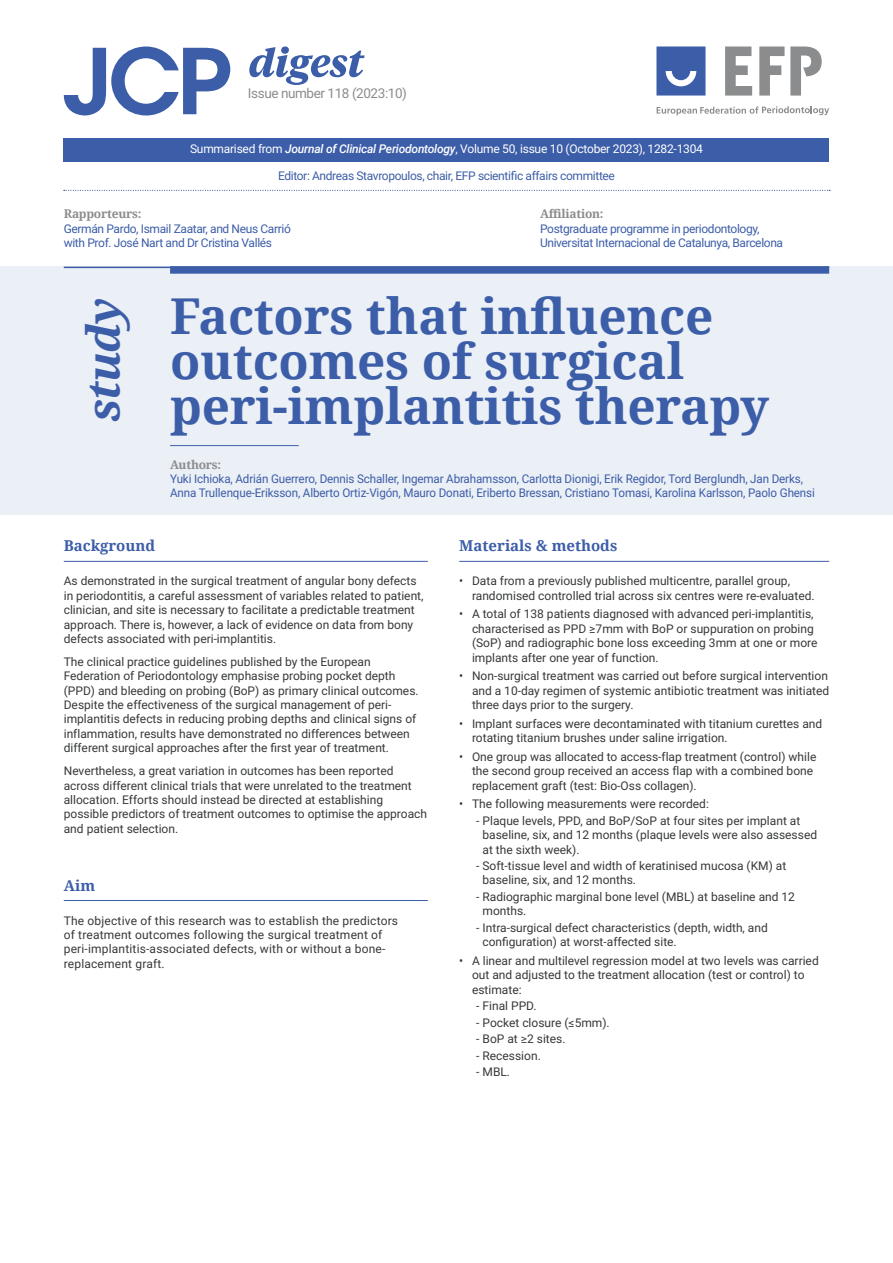
<style>
.page{position:relative;width:893px;height:1263px;background:#fff}
.page>*{position:absolute;margin:0;border:0;box-sizing:border-box;transform-origin:0 0}
.t1{font:700 49.5px/45px "Noto Serif";letter-spacing:-.005em;color:#3c5da8}
.t2{font:italic 700 45px "Noto Serif";letter-spacing:-.02em;color:#3c5da8}
.t3{font:700 15px "Noto Serif";color:#3c5da8}
.t4{font:13.5px "Roboto";letter-spacing:-.03em;color:#8b8c8d}
.t5{font:12px/14.4px "Roboto";color:#363838}
.t6{font:12px/14.4px "Roboto";letter-spacing:-.01em;color:#3c5da8}
.t7{font:12px/14.4px "Roboto";letter-spacing:-.03em;color:#3c5da8}
.t8{font:12px "Roboto";letter-spacing:-.02em;color:#fff}
.t9{font:700 12px "Noto Serif";letter-spacing:-.02em;color:#8b8c8d}
.s1{font-weight:500;font-style:italic}
</style>
<div class="page">
<div style="left:64px;top:139px;width:765px;height:23px;background:#3c5da8"></div>
<svg style="left:64px;top:47px;width:166px;height:68px"></svg>
<svg style="left:249px;top:47px;width:116px;height:38px"></svg>
<svg style="left:64px;top:190px;width:766px;height:1px"></svg>
<hr style="left:64px;top:561px;width:364px;height:1px;background:#3c5da8">
<hr style="left:64px;top:900px;width:364px;height:1px;background:#3c5da8">
<hr style="left:459px;top:561px;width:370px;height:1px;background:#3c5da8">
<div style="left:0;top:266px;width:893px;height:248px;background:#ebeff6"></div>
<hr style="left:64px;top:267px;width:765px;height:1px;background:#3c5da8">
<div style="left:170px;top:266px;width:659px;height:8px;background:#3c5da8"></div>
<hr style="left:170px;top:445px;width:129px;height:1px;background:#3c5da8">
<svg style="left:656px;top:47px;width:49px;height:49px;background:#5270b2"></svg>
<svg style="left:657px;top:106px;width:172px;height:9px"></svg>
<svg style="left:725px;top:47px;width:27px;height:49px"></svg>
<svg style="left:759px;top:47px;width:25px;height:49px"></svg>
<svg style="left:790px;top:47px;width:32px;height:49px"></svg>
<p class="t4" style="left:248px;top:84px;width:160px">Issue number 118 (2023:10)</p>
<p class="t8" style="left:190px;top:141px;width:514px">Summarised from <span class="s1">Journal of Clinical Periodontology</span>, Volume 50, issue 10 (October 2023), 1282-1304</p>
<p class="t7" style="left:278px;top:168px;width:338px">Editor: Andreas Stavropoulos, chair, EFP scientific affairs committee</p>
<p class="t9" style="left:64px;top:205px;width:79px">Rapporteurs:</p>
<p class="t7" style="left:64px;top:221px;width:229px">Germán Pardo, Ismail Zaatar, and Neus Carrió with Prof. José Nart and Dr Cristina Vallés</p>
<p class="t9" style="left:540px;top:205px;width:65px">Affiliation:</p>
<p class="t7" style="left:540px;top:221px;width:245px">Postgraduate programme in periodontology,<br>Universitat Internacional de Catalunya, Barcelona</p>
<h2 class="t2" style="left:72px;top:422px;width:134px;rotate:-90deg">study</h2>
<h1 class="t1" style="left:170px;top:292px;width:545px">Factors that influence outcomes of surgical</h1>
<h1 class="t1" style="left:170px;top:382px;width:600px">peri-implantitis therapy</h1>
<p class="t9" style="left:170px;top:456px;width:53px">Authors:</p>
<p class="t6" style="left:170px;top:471px;width:646px">Yuki Ichioka, Adrián Guerrero, Dennis Schaller, Ingemar Abrahamsson, Carlotta Dionigi, Erik Regidor, Tord Berglundh, Jan Derks,<br>Anna Trullenque-Eriksson, Alberto Ortiz-Vigón, Mauro Donati, Eriberto Bressan, Cristiano Tomasi, Karolina Karlsson, Paolo Ghensi</p>
<p class="t3" style="left:64px;top:535px;width:93px">Background</p>
<p class="t5" style="left:64px;top:573px;width:361px">As demonstrated in the surgical treatment of angular bony defects in periodontitis, a careful assessment of variables related to patient, clinician, and site is necessary to facilitate a predictable treatment approach. There is, however, a lack of evidence on data from bony defects associated with peri-implantitis.</p>
<p class="t5" style="left:64px;top:654px;width:356px">The clinical practice guidelines published by the European Federation of Periodontology emphasise probing pocket depth (PPD) and bleeding on probing (BoP) as primary clinical outcomes.<br>Despite the effectiveness of the surgical management of peri&shy;implantitis defects in reducing probing depths and clinical signs of inflammation, results have demonstrated no differences between different surgical approaches after the first year of treatment.</p>
<p class="t5" style="left:64px;top:763px;width:365px">Nevertheless, a great variation in outcomes has been reported across different clinical trials that were unrelated to the treatment allocation. Efforts should instead be directed at establishing possible predictors of treatment outcomes to optimise the approach and patient selection.</p>
<p class="t3" style="left:64px;top:875px;width:33px">Aim</p>
<p class="t5" style="left:64px;top:912px;width:336px">The objective of this research was to establish the predictors of treatment outcomes following the surgical treatment of peri-implantitis-associated defects, with or without a bone&shy;replacement graft.</p>
<p class="t3" style="left:459px;top:535px;width:160px">Materials &amp; methods</p>
<p class="t5" style="left:472px;top:573px;width:344px;text-indent:-13px">• Data from a previously published multicentre, parallel group, randomised controlled trial across six centres were re-evaluated.</p>
<p class="t5" style="left:472px;top:606px;width:347px;text-indent:-13px">• A total of 138 patients diagnosed with advanced peri-implantitis, characterised as PPD ≥7mm with BoP or suppuration on probing (SoP) and radiographic bone loss exceeding 3mm at one or more implants after one year of function.</p>
<p class="t5" style="left:472px;top:668px;width:359px;text-align:justify;text-indent:-13px">• Non-surgical treatment was carried out before surgical intervention and a 10-day regimen of systemic antibiotic treatment was initiated three days prior to the surgery.</p>
<p class="t5" style="left:472px;top:716px;width:352px;text-indent:-13px">• Implant surfaces were decontaminated with titanium curettes and rotating titanium brushes under saline irrigation.</p>
<p class="t5" style="left:472px;top:749px;width:346px;text-indent:-13px">• One group was allocated to access-flap treatment (control) while the second group received an access flap with a combined bone replacement graft (test: Bio-Oss collagen).</p>
<p class="t5" style="left:459px;top:796px;width:251px">• The following measurements were recorded:</p>
<p class="t5" style="left:482px;top:813px;width:336px;text-indent:-6px">- Plaque levels, PPD, and BoP/SoP at four sites per implant at baseline, six, and 12 months (plaque levels were also assessed at the sixth week).</p>
<p class="t5" style="left:482px;top:858px;width:305px;text-indent:-6px">- Soft-tissue level and width of keratinised mucosa (KM) at baseline, six, and 12 months.</p>
<p class="t5" style="left:482px;top:889px;width:314px;text-indent:-6px">- Radiographic marginal bone level (MBL) at baseline and 12 months.</p>
<p class="t5" style="left:482px;top:920px;width:287px;text-indent:-6px">- Intra-surgical defect characteristics (depth, width, and configuration) at worst-affected site.</p>
<p class="t5" style="left:472px;top:953px;width:348px;text-indent:-13px">• A linear and multilevel regression model at two levels was carried out and adjusted to the treatment allocation (test or control) to estimate:</p>
<p class="t5" style="left:476px;top:998px;width:62px">- Final PPD.</p>
<p class="t5" style="left:476px;top:1015px;width:135px">- Pocket closure (≤5mm).</p>
<p class="t5" style="left:476px;top:1031px;width:91px">- BoP at ≥2 sites.</p>
<p class="t5" style="left:476px;top:1048px;width:66px">- Recession.</p>
<p class="t5" style="left:476px;top:1064px;width:35px">- MBL.</p>
</div>
